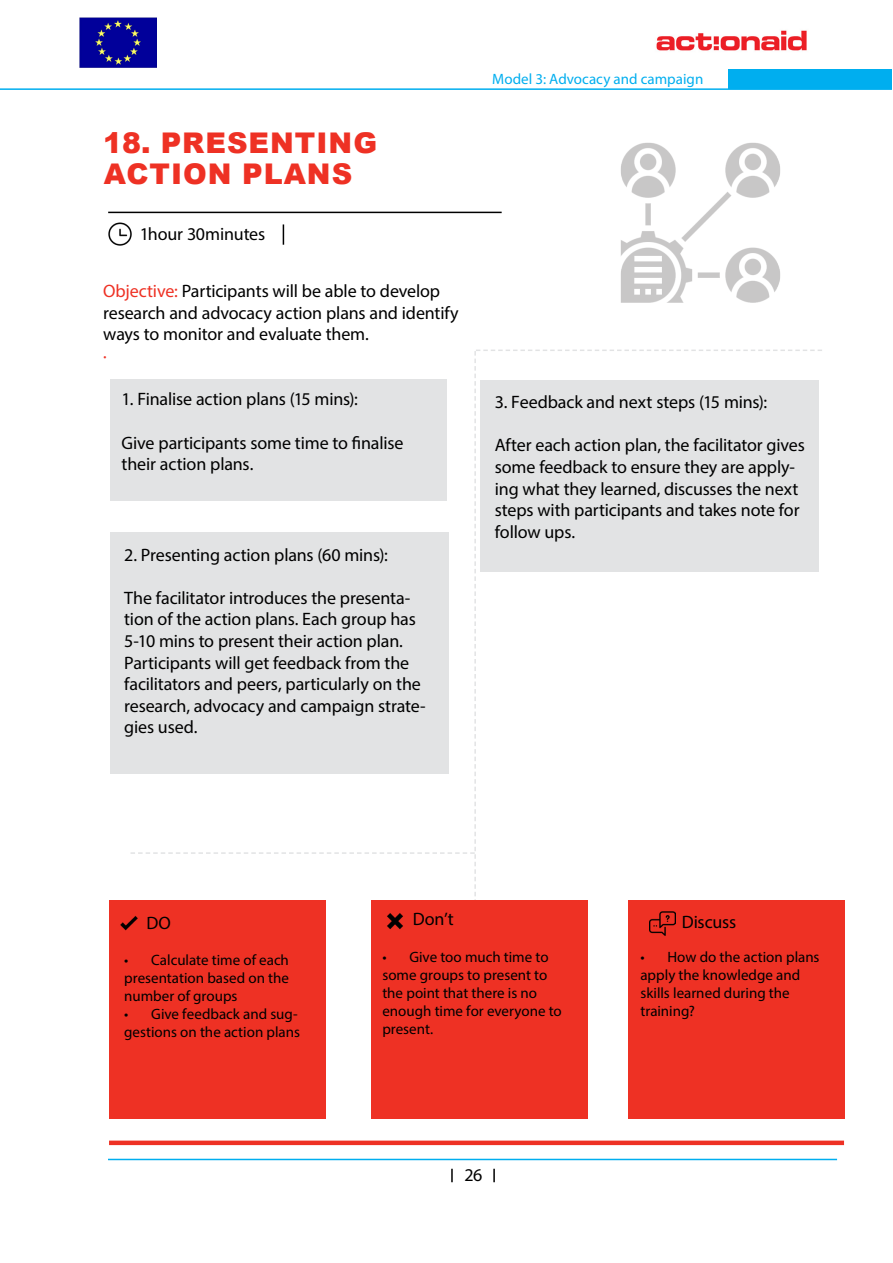
<style>
.page{position:relative;width:893px;height:1263px;background:#fff}
.page>*{position:absolute;margin:0;border:0;box-sizing:border-box;transform-origin:0 0}
.t1{font:900 28.5px/31.5px "Arial";letter-spacing:.035em;color:#ee3124}
.t2{font:18px/21.6px "Myriad Pro";letter-spacing:-.01em;color:#000}
.t3{font:18px "Myriad Pro";color:#ee3124}
.t4{font:15px/18px "Myriad Pro";color:#000}
.t5{font:15px "Myriad Pro";color:#00aeef}
.s1{color:#ee3124}
</style>
<div class="page">
<svg style="left:451px;top:1169px;width:2px;height:13px"></svg>
<svg style="left:493px;top:1169px;width:2px;height:13px"></svg>
<img style="left:656px;top:30px;width:158px;height:40px">
<div style="left:110px;top:380px;width:337px;height:121px;background:#e2e3e4"></div>
<svg style="left:131px;top:350px;width:691px;height:561px"></svg>
<img style="left:108px;top:213px;width:33px;height:33px">
<hr style="left:108px;top:212px;width:394px;height:1px;background:#000">
<svg style="left:283px;top:224px;width:1px;height:21px"></svg>
<img style="left:621px;top:142px;width:159px;height:161px">
<div style="left:109px;top:901px;width:216px;height:218px;background:#ee3124"></div>
<div style="left:372px;top:901px;width:216px;height:218px;background:#ee3124"></div>
<div style="left:628px;top:901px;width:216px;height:218px;background:#ee3124"></div>
<img style="left:650px;top:911px;width:25px;height:25px">
<img style="left:120px;top:916px;width:18px;height:15px">
<img style="left:387px;top:913px;width:16px;height:17px">
<div style="left:109px;top:1140px;width:735px;height:5px;background:#ee3124"></div>
<div style="left:728px;top:70px;width:164px;height:19px;background:#00aeef"></div>
<hr style="left:0;top:88px;width:892px;height:2px;background:#00aeef">
<hr style="left:108px;top:1159px;width:729px;height:1px;background:#00aeef">
<img style="left:79px;top:18px;width:77px;height:49px">
<div style="left:110px;top:532px;width:338px;height:242px;background:#e2e3e4"></div>
<h1 class="t1" style="left:103px;top:126px;width:275px">18. PRESENTING<br>ACTION PLANS</h1>
<p class="t2" style="left:140px;top:223px;width:127px">1hour 30minutes</p>
<p class="t2" style="left:103px;top:280px;width:357px"><span class="s1">Objective:</span> Participants will be able to develop research and advocacy action plans and identify ways to monitor and evaluate them.</p>
<p class="t3" style="left:103px;top:345px;width:5px">·</p>
<p class="t2" style="left:122px;top:388px;width:238px">1. Finalise action plans (15 mins):</p>
<p class="t2" style="left:122px;top:432px;width:283px">Give participants some time to finalise their action plans.</p>
<p class="t2" style="left:124px;top:543px;width:265px">2. Presenting action plans (60 mins):</p>
<p class="t2" style="left:124px;top:587px;width:303px">The facilitator introduces the presenta&shy;tion of the action plans. Each group has 5-10 mins to present their action plan.<br>Participants will get feedback from the facilitators and peers, particularly on the research, advocacy and campaign strate&shy;gies used.</p>
<p class="t5" style="left:492px;top:70px;width:213px">Model 3: Advocacy and campaign</p>
<p class="t2" style="left:495px;top:391px;width:274px">3. Feedback and next steps (15 mins):</p>
<p class="t2" style="left:495px;top:434px;width:312px">After each action plan, the facilitator gives some feedback to ensure they are apply&shy;ing what they learned, discusses the next steps with participants and takes note for follow ups.</p>
<p class="t2" style="left:147px;top:912px;width:26px">DO</p>
<p class="t2" style="left:413px;top:908px;width:43px">Don’t</p>
<p class="t2" style="left:682px;top:911px;width:56px">Discuss</p>
<p class="t4" style="left:124px;top:951px;width:166px;text-align:justify">• Calculate time of each presentation based on the number of groups</p>
<p class="t4" style="left:124px;top:1005px;width:177px">• Give feedback and sug&shy;gestions on the action plans</p>
<p class="t4" style="left:382px;top:947px;width:181px">• Give too much time to some groups to present to the point that there is no enough time for everyone to present.</p>
<p class="t4" style="left:640px;top:947px;width:181px">• How do the action plans apply the knowledge and skills learned during the training?</p>
<p class="t2" style="left:464px;top:1164px;width:19px">26</p>
</div>
